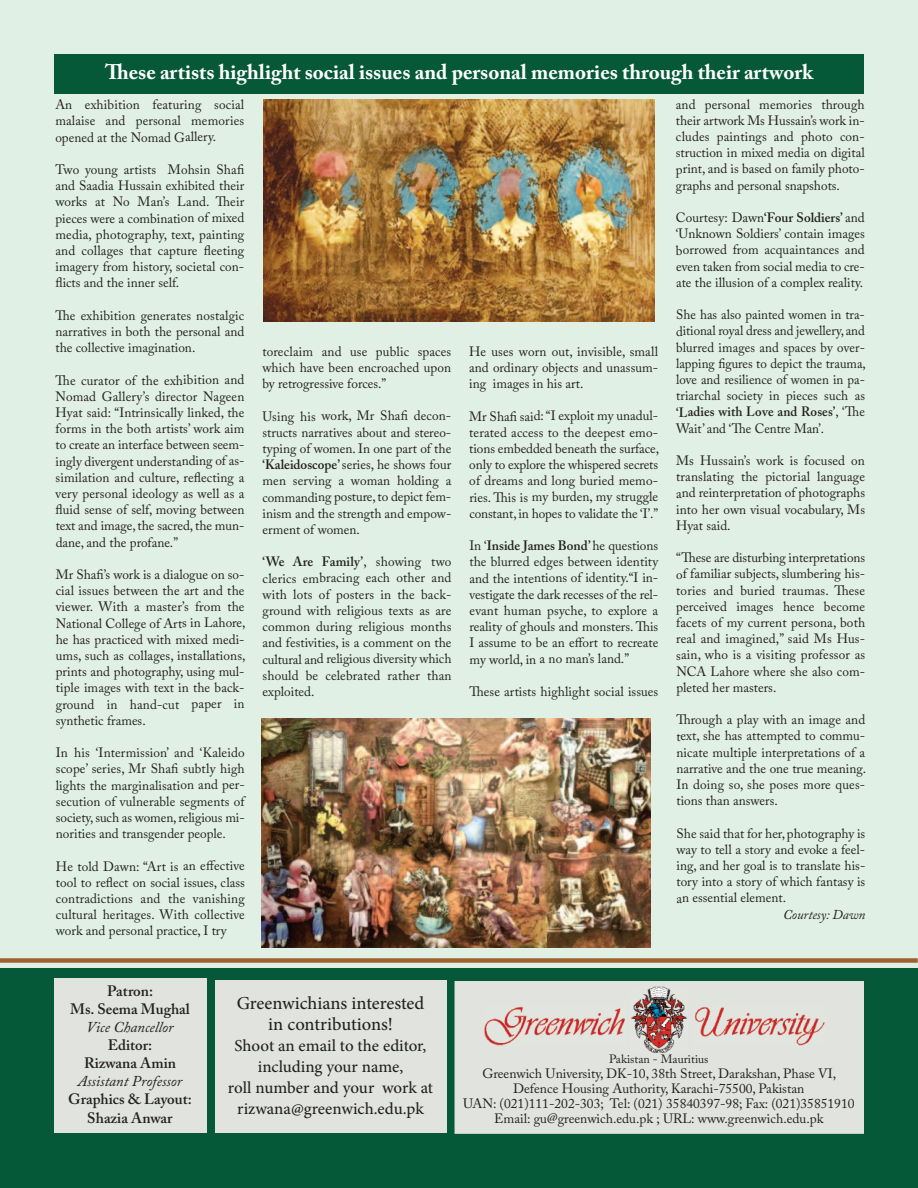
<style>
.page{position:relative;width:918px;height:1188px;background:#fff}
.page>*{position:absolute;margin:0;border:0;box-sizing:border-box;transform-origin:0 0}
.t1{font:700 21px "Adobe Caslon Pro";color:#fff}
.t2{font:18px/21px "Adobe Hebrew";letter-spacing:-.005em;color:#231f20;text-align:center}
.t3{font:16.5px/21px "Adobe Hebrew";letter-spacing:-.005em;color:#231f20;text-align:center}
.t4{font:600 15px/18px "Adobe Caslon Pro";color:#231f20;text-align:center}
.t5{font:italic 15px "Adobe Caslon Pro";color:#231f20}
.t6{font:13.5px/16.2px "Adobe Caslon Pro";color:#231f20;text-align:justify}
.t7{font:13.5px/16.2px "Adobe Caslon Pro";color:#231f20;text-align:justify;scale:.96 1}
.t8{font:italic 13.5px "Adobe Caslon Pro";color:#231f20}
.t9{font:12px "Adobe Caslon Pro";color:#231f20}
.s1{font-weight:600}
</style>
<div class="page">
<div style="left:0;top:0;width:918px;height:968px;background:#e0f0e4"></div>
<div style="left:0;top:958px;width:918px;height:5px;background:#9e6231"></div>
<div style="left:0;top:968px;width:918px;height:220px;background:#055938"></div>
<div style="left:215px;top:981px;width:231px;height:152px;background:#e0e3de"></div>
<div style="left:455px;top:981px;width:409px;height:153px;background:#e0e3de"></div>
<div style="left:54px;top:979px;width:152px;height:154px;background:#e0e3de"></div>
<img style="left:630px;top:986px;width:57px;height:67px">
<img style="left:485px;top:1007px;width:142px;height:39px">
<img style="left:693px;top:1007px;width:132px;height:38px">
<div style="left:54px;top:54px;width:810px;height:39px;background:#055938"></div>
<img style="left:262px;top:719px;width:388px;height:229px">
<img style="left:263px;top:99px;width:392px;height:223px">
<h1 class="t1" style="left:105px;top:63px;width:710px">These artists highlight social issues and personal memories through their artwork</h1>
<p class="t6" style="left:55px;top:98px;width:190px">An exhibition featuring social malaise and personal memories opened at the Nomad Gallery.</p>
<p class="t6" style="left:55px;top:163px;width:190px">Two young artists Mohsin Shafi and Saadia Hussain exhibited their works at No Man’s Land. Their pieces were a combination of mixed media, photography, text, painting and collages that capture fleeting imagery from history, societal con&shy;flicts and the inner self.</p>
<p class="t6" style="left:56px;top:309px;width:190px">The exhibition generates nostalgic narratives in both the personal and the collective imagination.</p>
<p class="t6" style="left:56px;top:373px;width:190px">The curator of the exhibition and Nomad Gallery’s director Nageen Hyat said: “Intrinsically linked, the forms in the both artists’ work aim to create an interface between seem&shy;ingly divergent understanding of as&shy;similation and culture, reflecting a very personal ideology as well as a fluid sense of self, moving between text and image,the sacred,the mun&shy;dane, and the profane.”</p>
<p class="t6" style="left:56px;top:568px;width:191px">Mr Shafi’s work is a dialogue on so&shy;cial issues between the art and the viewer. With a master’s from the National College of Arts in Lahore, he has practiced with mixed medi&shy;ums, such as collages, installations, prints and photography, using mul&shy;tiple images with text in the back&shy;ground in hand-cut paper in synthetic frames.</p>
<p class="t6" style="left:56px;top:746px;width:190px">In his ‘Intermission’ and ‘Kaleido scope’ series, Mr Shafi subtly high lights the marginalisation and per&shy;secution of vulnerable segments of society,such as women,religious mi&shy;norities and transgender people.</p>
<p class="t6" style="left:56px;top:859px;width:190px">He told Dawn: “Art is an effective tool to reflect on social issues, class contradictions and the vanishing cultural heritages. With collective work and personal practice, I try</p>
<p class="t6" style="left:262px;top:345px;width:190px">toreclaim and use public spaces which have been encroached upon by retrogressive forces.”</p>
<p class="t6" style="left:262px;top:409px;width:190px">Using his work, Mr Shafi decon&shy;structs narratives about and stereo&shy;typing of women. In one part of the <span class="s1">‘Kaleidoscope’</span>series, he shows four men serving a woman holding a commanding posture,to depict fem&shy;inism and the strength and empow&shy;erment of women.</p>
<p class="t6" style="left:263px;top:555px;width:190px"><span class="s1">‘We Are Family’</span>, showing two clerics embracing each other and with lots of posters in the back&shy;ground with religious texts as are common during religious months and festivities, is a comment on the cultural and religious diversity which should be celebrated rather than exploited.</p>
<p class="t6" style="left:469px;top:345px;width:190px">He uses worn out, invisible, small and ordinary objects and unassum&shy;ing images in his art.</p>
<p class="t6" style="left:469px;top:409px;width:191px">Mr Shafi said: “I exploit my unadul&shy;terated access to the deepest emo&shy;tions embedded beneath the surface, only to explore the whispered secrets of dreams and long buried memo&shy;ries. This is my burden, my struggle constant, in hopes to validate the ‘I’.”</p>
<p class="t6" style="left:469px;top:539px;width:190px">In ‘<span class="s1">Inside James Bond’</span>he questions the blurred edges between identity and the intentions of identity.“I in&shy;vestigate the dark recesses of the rel&shy;evant human psyche, to explore a reality of ghouls and monsters. This I assume to be an effort to recreate my world, in a no man’s land.”</p>
<p class="t6" style="left:469px;top:685px;width:190px">These artists highlight social issues</p>
<p class="t6" style="left:676px;top:98px;width:190px">and personal memories through their artwork Ms Hussain’s work in&shy;cludes paintings and photo con&shy;struction in mixed media on digital print, and is based on family photo&shy;graphs and personal snapshots.</p>
<p class="t6" style="left:676px;top:211px;width:190px">Courtesy: Dawn<span class="s1">‘Four Soldiers’</span> and ‘Unknown Soldiers’ contain images borrowed from acquaintances and even taken from social media to cre&shy;ate the illusion of a complex reality.</p>
<p class="t7" style="left:676px;top:308px;width:199px">She has also painted women in tra&shy;ditional royal dress and jewellery, and blurred images and spaces by over&shy;lapping figures to depict the trauma, love and resilience of women in pa&shy;triarchal society in pieces such as <span class="s1">‘Ladies with Love and Roses’</span>, ‘The Wait’ and ‘The Centre Man’.</p>
<p class="t6" style="left:676px;top:454px;width:190px">Ms Hussain’s work is focused on translating the pictorial language and reinterpretation of photographs into her own visual vocabulary, Ms Hyat said.</p>
<p class="t6" style="left:676px;top:551px;width:190px">“These are disturbing interpretations of familiar subjects, slumbering his&shy;tories and buried traumas. These perceived images hence become facets of my current persona, both real and imagined,” said Ms Hus&shy;sain, who is a visiting professor as NCA Lahore where she also com&shy;pleted her masters.</p>
<p class="t6" style="left:676px;top:713px;width:191px">Through a play with an image and text, she has attempted to commu&shy;nicate multiple interpretations of a narrative and the one true meaning.<br>In doing so, she poses more ques&shy;tions than answers.</p>
<p class="t6" style="left:676px;top:827px;width:190px">She said that for her, photography is way to tell a story and evoke a feel&shy;ing, and her goal is to translate his&shy;tory into a story of which fantasy is an essential element.</p>
<p class="t8" style="left:783px;top:910px;width:84px">Courtesy: Dawn</p>
<p class="t4" style="left:70px;top:983px;width:121px">Patron:<br>Ms. Seema Mughal</p>
<p class="t5" style="left:86px;top:1022px;width:89px">Vice Chancellor</p>
<p class="t4" style="left:84px;top:1037px;width:93px">Editor:<br>Rizwana Amin</p>
<p class="t5" style="left:78px;top:1076px;width:106px">Assistant Professor</p>
<p class="t4" style="left:68px;top:1091px;width:125px;line-height:19.5px">Graphics &amp; Layout:<br>Shazia Anwar</p>
<h2 class="t2" style="left:237px;top:994px;width:189px">Greenwichians interested in contributions!</h2>
<p class="t3" style="left:228px;top:1036px;width:207px">Shoot an email to the editor, including your name,<br>roll number and your work at rizwana@greenwich.edu.pk</p>
<p class="t9" style="left:609px;top:1054px;width:101px">Pakistan - Mauritius</p>
<p class="t6" style="left:463px;top:1067px;width:393px;line-height:15px;text-align:center">Greenwich University, DK-10, 38th Street, Darakshan, Phase VI, Defence Housing Authority, Karachi-75500, Pakistan<br>UAN: (021)111-202-303; Tel: (021) 35840397-98; Fax: (021)35851910<br>Email: gu@greenwich.edu.pk ; URL: www.greenwich.edu.pk</p>
</div>
